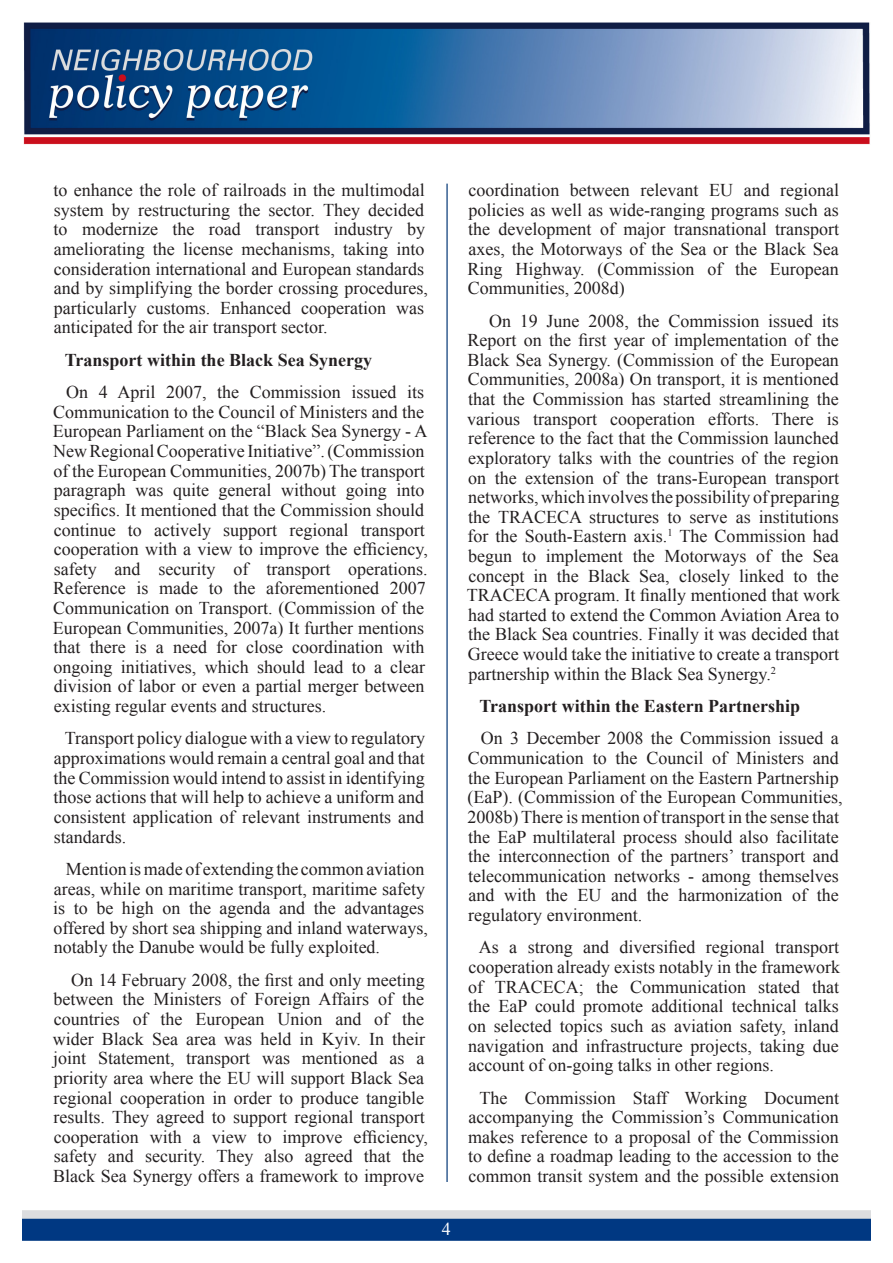
<style>
.page{position:relative;width:893px;height:1263px;background:#fff}
.page>*{position:absolute;margin:0;border:0;box-sizing:border-box;transform-origin:0 0}
.Gövde_Metin{font:18px/19.6px "Times New Roman";color:#231f20}
.Gövde_Başlık{font:700 18px "Times New Roman";color:#231f20}
.t1{font:18px "Times New Roman";color:#fff}
</style>
<div class="page">
<img style="left:22px;top:1210px;width:849px;height:31px">
<img style="left:24px;top:22px;width:846px;height:122px">
<hr style="left:446px;top:184px;width:2px;height:998px;background:#365f91">
<p class="Gövde_Metin" style="left:54px;top:180px;width:376px">to enhance the role of railroads in the multimodal system by restructuring the sector. They decided to modernize the road transport industry by ameliorating the license mechanisms, taking into consideration international and European standards and by simplifying the border crossing procedures, particularly customs. Enhanced cooperation was anticipated for the air transport sector.</p>
<p class="Gövde_Başlık" style="left:65px;top:347px;width:309px">Transport within the Black Sea Synergy</p>
<p class="Gövde_Metin" style="left:53px;top:382px;width:376px;text-indent:13px">On 4 April 2007, the Commission issued its Communication to the Council of Ministers and the European Parliament on the “Black Sea Synergy - A New Regional Cooperative Initiative”. (Commission of the European Communities, 2007b) The transport paragraph was quite general without going into specifics. It mentioned that the Commission should continue to actively support regional transport cooperation with a view to improve the efficiency, safety and security of transport operations.<br>Reference is made to the aforementioned 2007<br>Communication on Transport. (Commission of the European Communities, 2007a) It further mentions that there is a need for close coordination with ongoing initiatives, which should lead to a clear division of labor or even a partial merger between existing regular events and structures.</p>
<p class="Gövde_Metin" style="left:54px;top:728px;width:373px;text-align:justify;text-indent:11px">Transport policy dialogue with a view to regulatory approximations would remain a central goal and that the Commission would intend to assist in identifying those actions that will help to achieve a uniform and consistent application of relevant instruments and standards.</p>
<p class="Gövde_Metin" style="left:53px;top:859px;width:376px;text-indent:13px">Mention is made of extending the common aviation areas, while on maritime transport, maritime safety is to be high on the agenda and the advantages offered by short sea shipping and inland waterways, notably the Danube would be fully exploited.</p>
<p class="Gövde_Metin" style="left:53px;top:970px;width:377px;text-indent:18px">On 14 February 2008, the first and only meeting between the Ministers of Foreign Affairs of the countries of the European Union and of the wider Black Sea area was held in Kyiv. In their joint Statement, transport was mentioned as a priority area where the EU will support Black Sea regional cooperation in order to produce tangible results. They agreed to support regional transport cooperation with a view to improve efficiency, safety and security. They also agreed that the Black Sea Synergy offers a framework to improve</p>
<p class="t1" style="left:442px;top:1217px;width:10px">4</p>
<p class="Gövde_Metin" style="left:468px;top:180px;width:373px;text-align:justify">coordination between relevant EU and regional policies as well as wide-ranging programs such as the development of major transnational transport axes, the Motorways of the Sea or the Black Sea Ring Highway. (Commission of the European Communities, 2008d)</p>
<p class="Gövde_Metin" style="left:467px;top:310px;width:375px;text-align:justify;text-indent:22px">On 19 June 2008, the Commission issued its Report on the first year of implementation of the Black Sea Synergy. (Commission of the European Communities, 2008a) On transport, it is mentioned that the Commission has started streamlining the various transport cooperation efforts. There is reference to the fact that the Commission launched exploratory talks with the countries of the region on the extension of the trans-European transport networks, which involves the possibility of preparing the TRACECA structures to serve as institutions for the South-Eastern axis.<sup>1</sup> The Commission had begun to implement the Motorways of the Sea concept in the Black Sea, closely linked to the TRACECA program. It finally mentioned that work had started to extend the Common Aviation Area to the Black Sea countries. Finally it was decided that Greece would take the initiative to create a transport partnership within the Black Sea Synergy.<sup>2</sup></p>
<p class="Gövde_Başlık" style="left:480px;top:694px;width:322px">Transport within the Eastern Partnership</p>
<p class="Gövde_Metin" style="left:468px;top:728px;width:377px;text-indent:13px">On 3 December 2008 the Commission issued a Communication to the Council of Ministers and the European Parliament on the Eastern Partnership (EaP). (Commission of the European Communities, 2008b) There is mention of transport in the sense that the EaP multilateral process should also facilitate the interconnection of the partners’ transport and telecommunication networks - among themselves and with the EU and the harmonization of the regulatory environment.</p>
<p class="Gövde_Metin" style="left:468px;top:937px;width:373px;text-align:justify;text-indent:11px">As a strong and diversified regional transport cooperation already exists notably in the framework of TRACECA; the Communication stated that the EaP could promote additional technical talks on selected topics such as aviation safety, inland navigation and infrastructure projects, taking due account of on-going talks in other regions.</p>
<p class="Gövde_Metin" style="left:468px;top:1087px;width:373px;text-align:justify;text-indent:11px">The Commission Staff Working Document accompanying the Commission’s Communication makes reference to a proposal of the Commission to define a roadmap leading to the accession to the common transit system and the possible extension</p>
</div>
